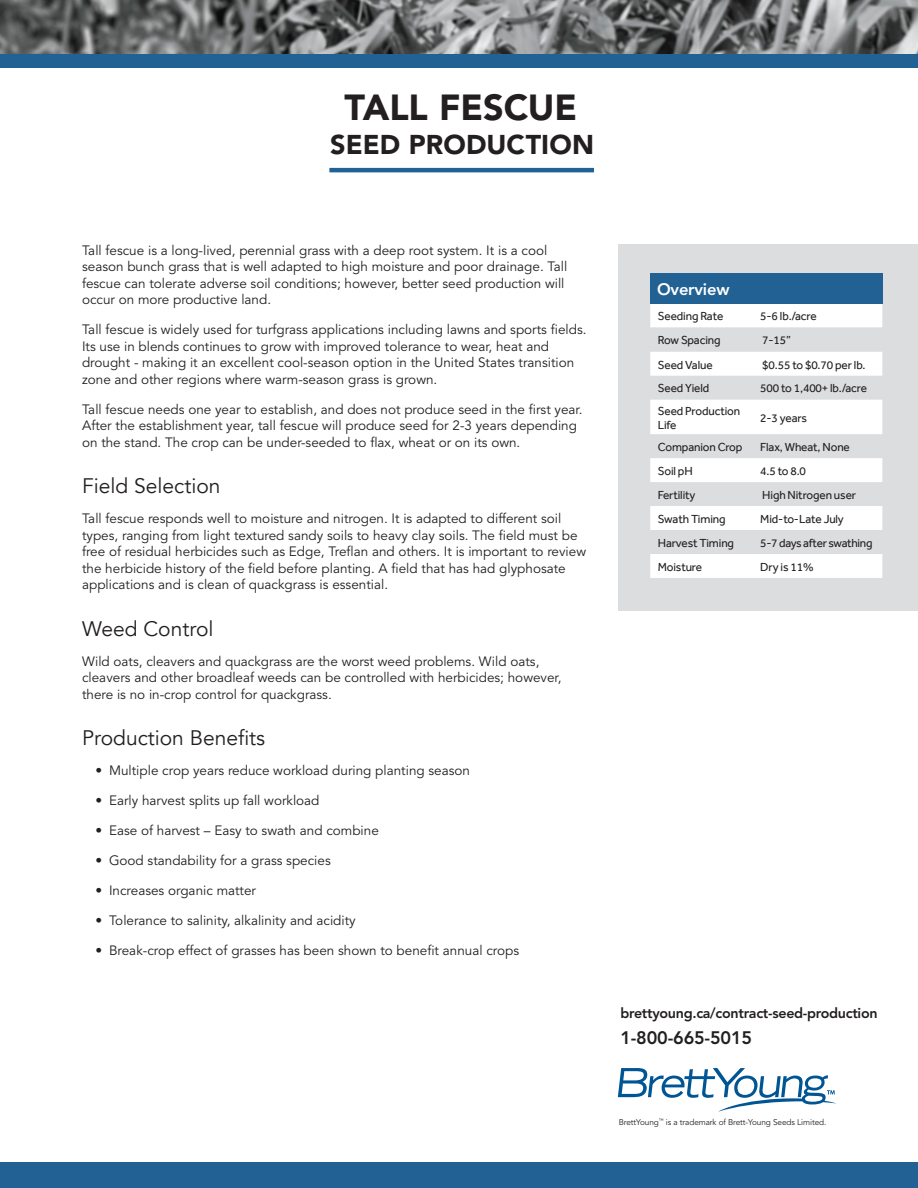
<style>
.page{position:relative;width:918px;height:1188px;background:#fff}
.page>*{position:absolute;margin:0;border:0;box-sizing:border-box;transform-origin:0 0}
.t1{font:900 36px "Avenir LT Std";letter-spacing:-.005em;color:#231f20}
.t2{font:900 27px "Avenir LT Std";letter-spacing:.005em;color:#231f20}
.t3{font:21px "Avenir";color:#231f20}
.t4{font:800 18px "Avenir LT Std";letter-spacing:-.01em;color:#231f20}
.t5{font:800 16.5px "Avenir LT Std";letter-spacing:-.01em;color:#fff}
.t6{font:800 14.25px "Avenir LT Std";letter-spacing:-.02em;color:#231f20}
.t7{font:13.5px/16.5px "Avenir LT Std";color:#231f20}
.t8{font:12px/14.4px "Effra";letter-spacing:-.01em;color:#231f20}
.t9{font:8.25px "Avenir LT Std";letter-spacing:-.01em;color:#231f20}
</style>
<div class="page">
<div style="left:0;top:1162px;width:918px;height:26px;background:#216194"></div>
<hr style="left:329px;top:168px;width:265px;height:4px;background:#216194">
<img style="left:0;top:0;width:918px;height:54px">
<div style="left:0;top:54px;width:918px;height:13px;background:#216194"></div>
<div style="left:619px;top:245px;width:299px;height:366px;background:#dcdddf"></div>
<svg style="left:650px;top:303px;width:232px;height:275px;fill:#fff"></svg>
<div style="left:650px;top:273px;width:232px;height:30px;background:#216194"></div>
<svg style="left:618px;top:1068px;width:218px;height:44px"></svg>
<h1 class="t1" style="left:344px;top:85px;width:234px">TALL FESCUE</h1>
<h2 class="t2" style="left:330px;top:128px;width:265px">SEED PRODUCTION</h2>
<p class="t7" style="left:82px;top:242px;width:487px">Tall fescue is a long-lived, perennial grass with a deep root system. It is a cool season bunch grass that is well adapted to high moisture and poor drainage. Tall fescue can tolerate adverse soil conditions; however, better seed production will occur on more productive land.</p>
<p class="t7" style="left:82px;top:322px;width:506px">Tall fescue is widely used for turfgrass applications including lawns and sports fields.<br>Its use in blends continues to grow with improved tolerance to wear, heat and drought - making it an excellent cool-season option in the United States transition zone and other regions where warm-season grass is grown.</p>
<p class="t7" style="left:82px;top:401px;width:502px">Tall fescue needs one year to establish, and does not produce seed in the first year.<br>After the establishment year, tall fescue will produce seed for 2-3 years depending on the stand. The crop can be under-seeded to flax, wheat or on its own.</p>
<h3 class="t3" style="left:82px;top:473px;width:140px">Field Selection</h3>
<p class="t7" style="left:82px;top:511px;width:506px">Tall fescue responds well to moisture and nitrogen. It is adapted to different soil types, ranging from light textured sandy soils to heavy clay soils. The field must be free of residual herbicides such as Edge, Treflan and others. It is important to review the herbicide history of the field before planting. A field that has had glyphosate applications and is clean of quackgrass is essential.</p>
<h3 class="t3" style="left:82px;top:616px;width:133px">Weed Control</h3>
<p class="t7" style="left:82px;top:653px;width:481px">Wild oats, cleavers and quackgrass are the worst weed problems. Wild oats, cleavers and other broadleaf weeds can be controlled with herbicides; however, there is no in-crop control for quackgrass.</p>
<h3 class="t3" style="left:82px;top:725px;width:185px">Production Benefits</h3>
<p class="t7" style="left:96px;top:763px;width:376px">• Multiple crop years reduce workload during planting season</p>
<p class="t7" style="left:96px;top:793px;width:225px">• Early harvest splits up fall workload</p>
<p class="t7" style="left:96px;top:823px;width:285px">• Ease of harvest – Easy to swath and combine</p>
<p class="t7" style="left:96px;top:853px;width:237px">• Good standability for a grass species</p>
<p class="t7" style="left:96px;top:883px;width:162px">• Increases organic matter</p>
<p class="t7" style="left:96px;top:913px;width:262px">• Tolerance to salinity, alkalinity and acidity</p>
<p class="t7" style="left:96px;top:943px;width:425px">• Break-crop effect of grasses has been shown to benefit annual crops</p>
<p class="t5" style="left:657px;top:279px;width:74px">Overview</p>
<p class="t8" style="left:658px;top:309px;width:67px">Seeding Rate</p>
<p class="t8" style="left:760px;top:309px;width:58px">5-6 lb./acre</p>
<p class="t8" style="left:658px;top:333px;width:64px">Row Spacing</p>
<p class="t8" style="left:762px;top:333px;width:30px">7-15”</p>
<p class="t8" style="left:658px;top:357px;width:56px">Seed Value</p>
<p class="t8" style="left:762px;top:357px;width:105px">$0.55 to $0.70 per lb.</p>
<p class="t8" style="left:658px;top:381px;width:53px">Seed Yield</p>
<p class="t8" style="left:760px;top:381px;width:108px">500 to 1,400+ lb./acre</p>
<p class="t8" style="left:658px;top:403px;width:84px">Seed Production<br>Life</p>
<p class="t8" style="left:760px;top:410px;width:48px">2-3 years</p>
<p class="t8" style="left:658px;top:440px;width:86px">Companion Crop</p>
<p class="t8" style="left:760px;top:440px;width:91px">Flax, Wheat, None</p>
<p class="t8" style="left:658px;top:464px;width:36px">Soil pH</p>
<p class="t8" style="left:760px;top:464px;width:47px">4.5 to 8.0</p>
<p class="t8" style="left:658px;top:488px;width:39px">Fertility</p>
<p class="t8" style="left:762px;top:488px;width:95px">High Nitrogen user</p>
<p class="t8" style="left:658px;top:511px;width:69px">Swath Timing</p>
<p class="t8" style="left:760px;top:511px;width:85px">Mid-to-Late July</p>
<p class="t8" style="left:658px;top:535px;width:78px">Harvest Timing</p>
<p class="t8" style="left:760px;top:535px;width:114px">5-7 days after swathing</p>
<p class="t8" style="left:658px;top:559px;width:46px">Moisture</p>
<p class="t8" style="left:760px;top:559px;width:55px">Dry is 11%</p>
<p class="t6" style="left:620px;top:1005px;width:259px">brettyoung.ca/contract-seed-production</p>
<h3 class="t4" style="left:620px;top:1027px;width:133px">1-800-665-5015</h3>
<p class="t9" style="left:619px;top:1117px;width:209px">BrettYoung<sup>™</sup> is a trademark of Brett-Young Seeds Limited.</p>
</div>
